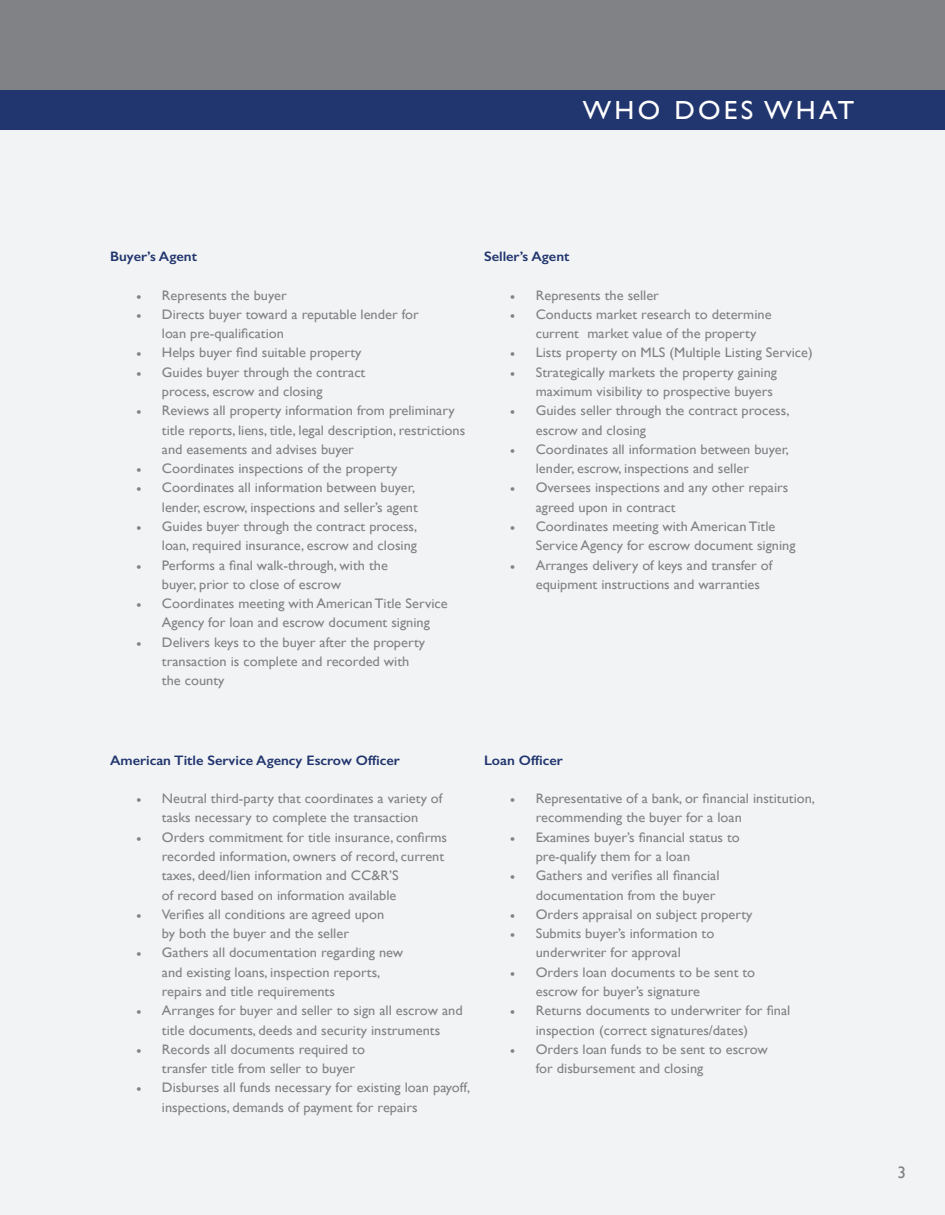
<style>
.page{position:relative;width:945px;height:1215px;background:#fff}
.page>*{position:absolute;margin:0;border:0;box-sizing:border-box;transform-origin:0 0}
.t1{font:26.1px "Gill Sans";letter-spacing:.12em;color:#fff;scale:1.04 1}
.t2{font:16.5px "Gill Sans";color:#808285;scale:1.04 1}
.t3{font:13.8px/19.4px "Gill Sans";color:#808285;scale:1.04 1}
.t4{font:600 13.8px "Gill Sans";color:#21356e;scale:1.04 1}
.s1{font-family:"Minion Pro"}
</style>
<div class="page">
<div style="left:0;top:129px;width:945px;height:1086px;background:#f2f3f4"></div>
<div style="left:0;top:0;width:945px;height:129px;background:#808285"></div>
<div style="left:0;top:90px;width:945px;height:39px;background:#21356e"></div>
<p class="t1" style="left:583px;top:95px;width:263px">WHO DOES WHAT</p>
<p class="t4" style="left:110px;top:248px;width:85px">Buyer’s Agent</p>
<p class="t3" style="left:136px;top:285px;width:146px"><span class="s1">•</span> Represents the buyer</p>
<p class="t3" style="left:162px;top:304px;width:249px;text-indent:-26px"><span class="s1">•</span> Directs buyer toward a reputable lender for loan pre-qualification</p>
<p class="t3" style="left:136px;top:343px;width:218px"><span class="s1">•</span> Helps buyer find suitable property</p>
<p class="t3" style="left:162px;top:362px;width:197px;text-indent:-26px"><span class="s1">•</span> Guides buyer through the contract process, escrow and closing</p>
<p class="t3" style="left:162px;top:401px;width:293px;text-indent:-26px"><span class="s1">•</span> Reviews all property information from preliminary title reports, liens, title, legal description, restrictions and easements and advises buyer</p>
<p class="t3" style="left:136px;top:459px;width:253px"><span class="s1">•</span> Coordinates inspections of the property</p>
<p class="t3" style="left:136px;top:478px;width:273px;text-align:right"><span class="s1">•</span> Coordinates all information between buyer, lender, escrow, inspections and seller’s agent</p>
<p class="t3" style="left:136px;top:517px;width:272px;text-align:right"><span class="s1">•</span> Guides buyer through the contract process, loan, required insurance, escrow and closing</p>
<p class="t3" style="left:162px;top:555px;width:219px;text-indent:-26px"><span class="s1">•</span> Performs a final walk-through, with the buyer, prior to close of escrow</p>
<p class="t3" style="left:136px;top:594px;width:301px;text-align:center"><span class="s1">•</span> Coordinates meeting with American Title Service<br>Agency for loan and escrow document signing</p>
<p class="t3" style="left:162px;top:632px;width:255px;text-indent:-26px"><span class="s1">•</span> Delivers keys to the buyer after the property transaction is complete and recorded with the county</p>
<p class="t4" style="left:484px;top:248px;width:84px">Seller’s Agent</p>
<p class="t3" style="left:510px;top:285px;width:145px"><span class="s1">•</span> Represents the seller</p>
<p class="t3" style="left:536px;top:304px;width:228px;text-indent:-26px"><span class="s1">•</span> Conducts market research to determine current market value of the property</p>
<p class="t3" style="left:510px;top:343px;width:293px"><span class="s1">•</span> Lists property on MLS (Multiple Listing Service)</p>
<p class="t3" style="left:510px;top:362px;width:258px;text-align:right"><span class="s1">•</span> Strategically markets the property gaining maximum visibility to prospective buyers</p>
<p class="t3" style="left:536px;top:401px;width:245px;text-indent:-26px"><span class="s1">•</span> Guides seller through the contract process, escrow and closing</p>
<p class="t3" style="left:536px;top:439px;width:245px;text-indent:-26px"><span class="s1">•</span> Coordinates all information between buyer, lender, escrow, inspections and seller</p>
<p class="t3" style="left:536px;top:478px;width:244px;text-indent:-26px"><span class="s1">•</span> Oversees inspections and any other repairs agreed upon in contract</p>
<p class="t3" style="left:536px;top:517px;width:251px;text-indent:-26px"><span class="s1">•</span> Coordinates meeting with American Title<br>Service Agency for escrow document signing</p>
<p class="t3" style="left:536px;top:555px;width:229px;text-indent:-26px"><span class="s1">•</span> Arranges delivery of keys and transfer of equipment instructions and warranties</p>
<p class="t4" style="left:110px;top:752px;width:280px">American Title Service Agency Escrow Officer</p>
<p class="t3" style="left:136px;top:789px;width:296px;text-align:center"><span class="s1">•</span> Neutral third-party that coordinates a variety of tasks necessary to complete the transaction</p>
<p class="t3" style="left:162px;top:827px;width:276px;text-indent:-26px"><span class="s1">•</span> Orders commitment for title insurance, confirms recorded information, owners of record, current taxes, deed/lien information and CC&amp;R’S<br>of record based on information available</p>
<p class="t3" style="left:162px;top:904px;width:215px;text-indent:-26px"><span class="s1">•</span> Verifies all conditions are agreed upon by both the buyer and the seller</p>
<p class="t3" style="left:162px;top:943px;width:234px;text-indent:-26px"><span class="s1">•</span> Gathers all documentation regarding new and existing loans, inspection reports, repairs and title requirements</p>
<p class="t3" style="left:136px;top:1001px;width:316px;text-align:center"><span class="s1">•</span> Arranges for buyer and seller to sign all escrow and title documents, deeds and security instruments</p>
<p class="t3" style="left:162px;top:1039px;width:197px;text-indent:-26px"><span class="s1">•</span> Records all documents required to transfer title from seller to buyer</p>
<p class="t3" style="left:162px;top:1078px;width:298px;text-indent:-26px"><span class="s1">•</span> Disburses all funds necessary for existing loan payoff, inspections, demands of payment for repairs</p>
<p class="t4" style="left:484px;top:752px;width:77px">Loan Officer</p>
<p class="t3" style="left:536px;top:789px;width:270px;text-indent:-26px"><span class="s1">•</span> Representative of a bank, or financial institution, recommending the buyer for a loan</p>
<p class="t3" style="left:536px;top:827px;width:198px;text-indent:-26px"><span class="s1">•</span> Examines buyer’s financial status to pre-qualify them for a loan</p>
<p class="t3" style="left:510px;top:866px;width:203px;text-align:right"><span class="s1">•</span> Gathers and verifies all financial documentation from the buyer</p>
<p class="t3" style="left:510px;top:904px;width:235px"><span class="s1">•</span> Orders appraisal on subject property</p>
<p class="t3" style="left:510px;top:924px;width:198px;text-align:center"><span class="s1">•</span> Submits buyer’s information to underwriter for approval</p>
<p class="t3" style="left:536px;top:962px;width:212px;text-indent:-26px"><span class="s1">•</span> Orders loan documents to be sent to escrow for buyer’s signature</p>
<p class="t3" style="left:536px;top:1001px;width:246px;text-indent:-26px"><span class="s1">•</span> Returns documents to underwriter for final inspection (correct signatures/dates)</p>
<p class="t3" style="left:536px;top:1039px;width:225px;text-indent:-26px"><span class="s1">•</span> Orders loan funds to be sent to escrow for disbursement and closing</p>
<p class="t2" style="left:898px;top:1163px;width:10px">3</p>
</div>
